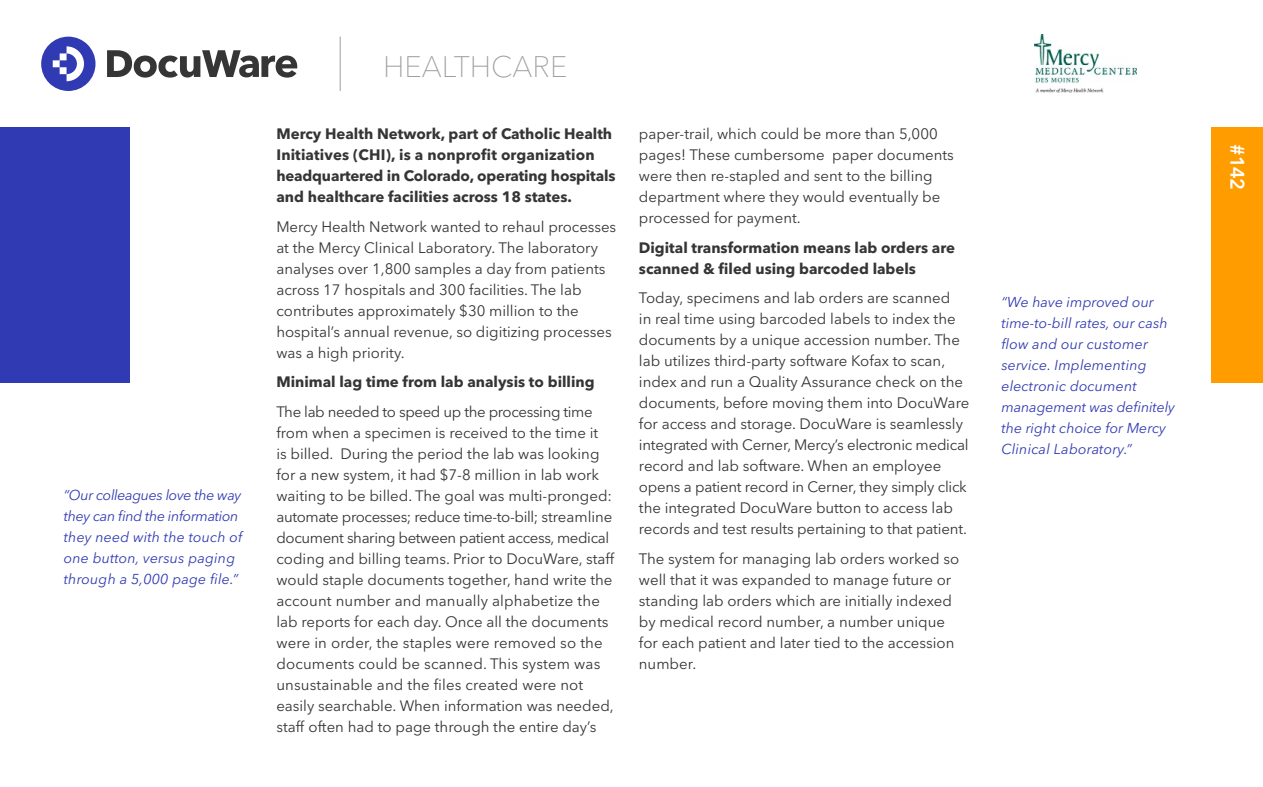
<style>
.page{position:relative;width:1263px;height:787px;background:#fff}
.page>*{position:absolute;margin:0;border:0;box-sizing:border-box;transform-origin:0 0}
.t1{font:100 29.4px "Avenir Next LT Pro";color:#9e9e9e}
.t2{font:600 19.5px "Avenir Next LT Pro";color:#fff}
.t3{font:15px/21px "Avenir Next LT Pro";color:#353535}
.t4{font:700 15px/21px "Avenir Next LT Pro";color:#353535}
.t5{font:italic 14.25px/21px "Avenir Next LT Pro";color:#303ab2}
</style>
<div class="page">
<svg style="left:41px;top:37px;width:55px;height:54px"></svg>
<svg style="left:107px;top:50px;width:190px;height:28px"></svg>
<hr style="left:340px;top:37px;width:1px;height:54px;background:#9e9e9e">
<div style="left:1212px;top:128px;width:51px;height:255px;background:#ff9d00"></div>
<div style="left:0;top:128px;width:130px;height:255px;background:#303ab2"></div>
<img style="left:1034px;top:35px;width:103px;height:58px">
<p class="t5" style="left:64px;top:484px;width:180px">“Our colleagues love the way they can find the information they need with the touch of one button, versus paging through a 5,000 page file.”</p>
<h1 class="t1" style="left:383px;top:49px;width:186px">HEALTHCARE</h1>
<p class="t4" style="left:276px;top:123px;width:340px">Mercy Health Network, part of Catholic Health Initiatives (CHI), is a nonprofit organization headquartered in Colorado, operating hospitals and healthcare facilities across 18 states.</p>
<p class="t3" style="left:276px;top:216px;width:341px">Mercy Health Network wanted to rehaul processes at the Mercy Clinical Laboratory. The laboratory analyses over 1,800 samples a day from patients across 17 hospitals and 300 facilities. The lab contributes approximately $30 million to the hospital’s annual revenue, so digitizing processes was a high priority.</p>
<p class="t4" style="left:276px;top:371px;width:320px">Minimal lag time from lab analysis to billing</p>
<p class="t3" style="left:276px;top:401px;width:339px">The lab needed to speed up the processing time from when a specimen is received to the time it<br>is billed. During the period the lab was looking for a new system, it had $7-8 million in lab work waiting to be billed. The goal was multi-pronged: automate processes; reduce time-to-bill; streamline document sharing between patient access, medical coding and billing teams. Prior to DocuWare, staff would staple documents together, hand write the account number and manually alphabetize the lab reports for each day. Once all the documents were in order, the staples were removed so the documents could be scanned. This system was unsustainable and the files created were not easily searchable. When information was needed, staff often had to page through the entire day’s</p>
<p class="t3" style="left:639px;top:123px;width:316px">paper-trail, which could be more than 5,000 pages! These cumbersome paper documents were then re-stapled and sent to the billing department where they would eventually be processed for payment.</p>
<p class="t4" style="left:639px;top:237px;width:318px">Digital transformation means lab orders are scanned &amp; filed using barcoded labels</p>
<p class="t3" style="left:639px;top:287px;width:332px">Today, specimens and lab orders are scanned<br>in real time using barcoded labels to index the documents by a unique accession number. The lab utilizes third-party software Kofax to scan, index and run a Quality Assurance check on the documents, before moving them into DocuWare for access and storage. DocuWare is seamlessly integrated with Cerner, Mercy’s electronic medical record and lab software. When an employee opens a patient record in Cerner, they simply click the integrated DocuWare button to access lab records and test results pertaining to that patient.</p>
<p class="t3" style="left:639px;top:548px;width:322px">The system for managing lab orders worked so well that it was expanded to manage future or standing lab orders which are initially indexed by medical record number, a number unique for each patient and later tied to the accession number.</p>
<p class="t5" style="left:1001px;top:291px;width:175px">“We have improved our time-to-bill rates, our cash flow and our customer service. Implementing electronic document management was definitely the right choice for Mercy<br>Clinical Laboratory.”</p>
<h2 class="t2" style="left:1249px;top:144px;width:47px;rotate:90deg">#142</h2>
</div>
